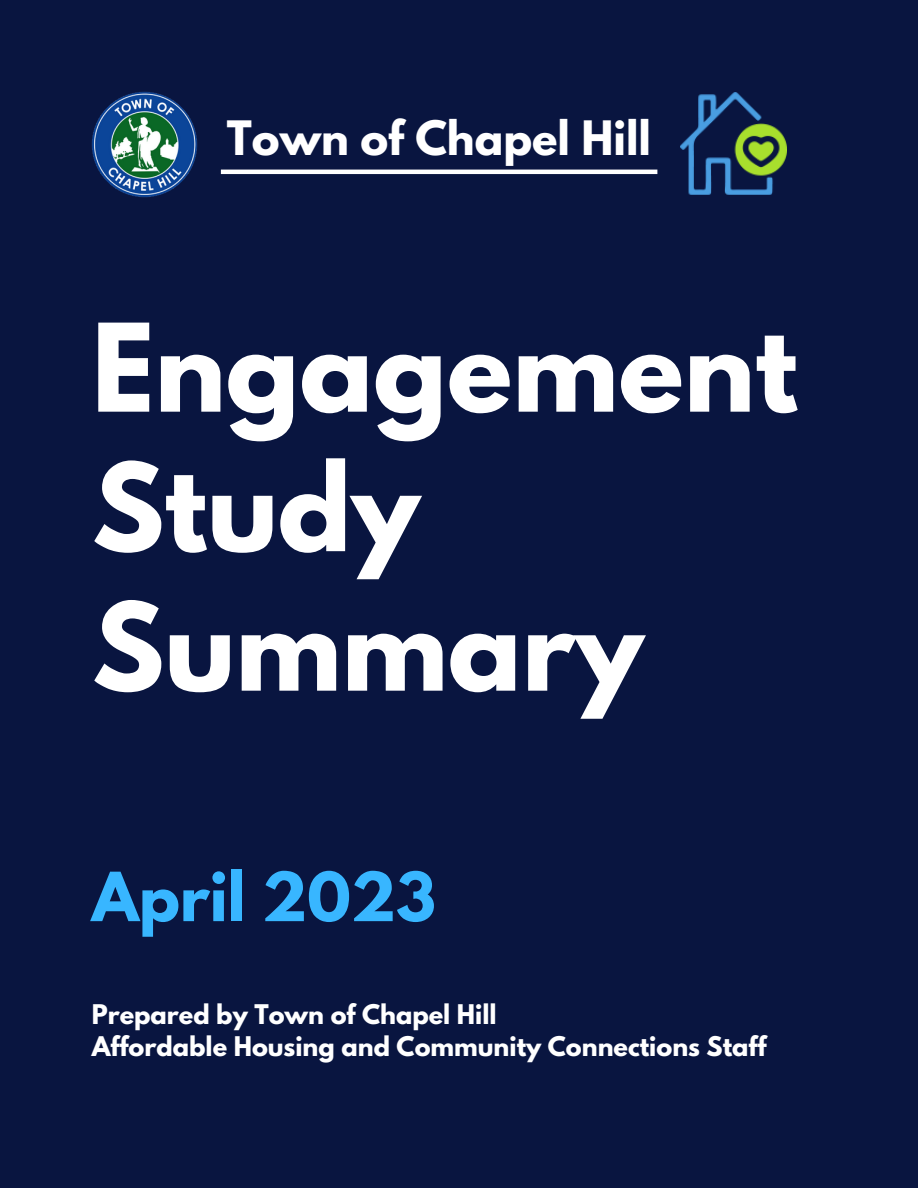
<style>
.page{position:relative;width:918px;height:1188px;background:#091540}
.page>*{position:absolute;margin:0;border:0;box-sizing:border-box;transform-origin:0 0}
.t1{font:700 108px/139.5px "League Spartan";color:#fff}
.t2{font:700 60px "League Spartan";color:#38b6ff}
.t3{font:700 42px "League Spartan";color:#fff}
.t4{font:700 24px/32.7px "League Spartan";color:#fff}
</style>
<div class="page">
<img style="left:92px;top:92px;width:106px;height:106px">
<img style="left:681px;top:92px;width:105px;height:103px">
<hr style="left:221px;top:170px;width:436px;height:4px;background:#fff">
<h3 class="t3" style="left:227px;top:117px;width:426px">Town of Chapel Hill</h3>
<h1 class="t1" style="left:92px;top:312px;width:707px">Engagement<br>Study<br>Summary</h1>
<h2 class="t2" style="left:92px;top:867px;width:346px">April 2023</h2>
<p class="t4" style="left:92px;top:1001px;width:676px">Prepared by Town of Chapel Hill<br>Affordable Housing and Community Connections Staff</p>
</div>
